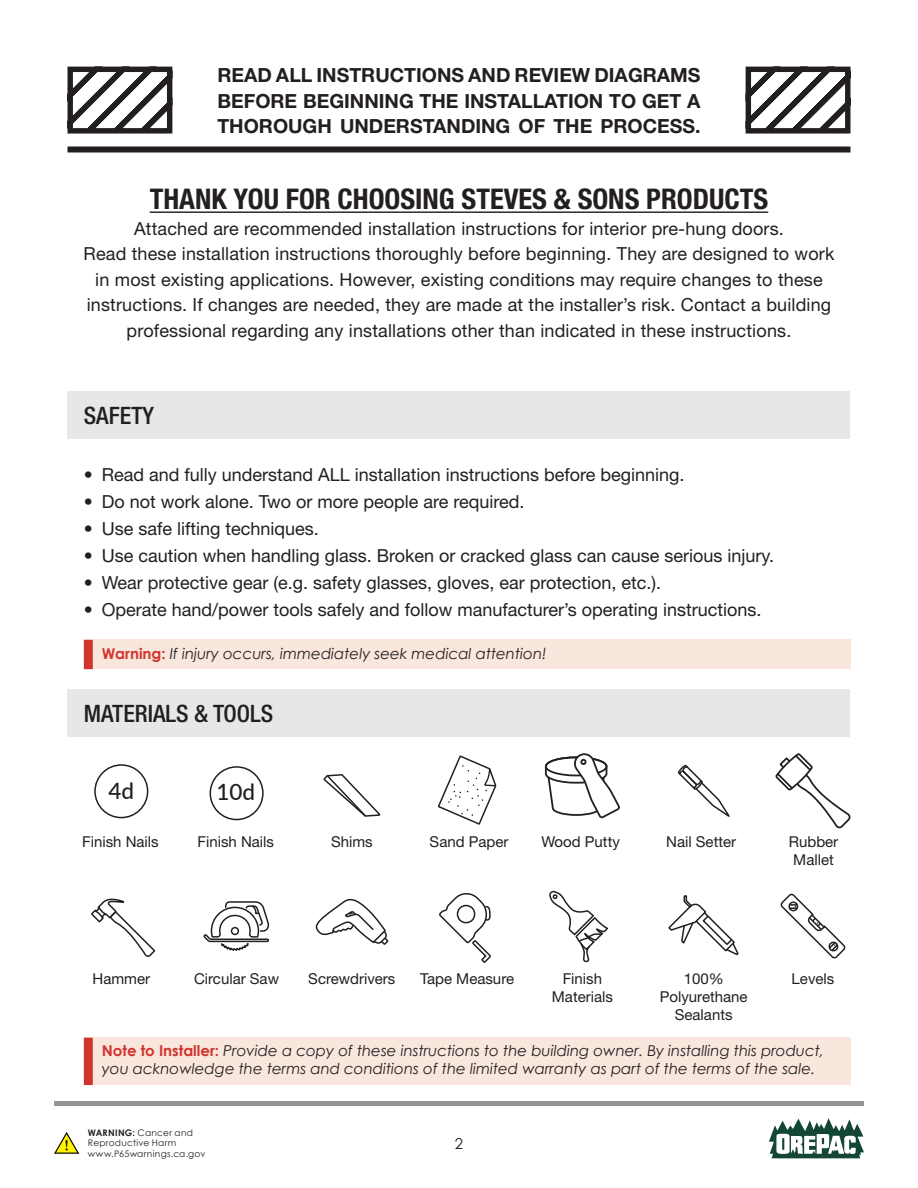
<style>
.page{position:relative;width:918px;height:1188px;background:#fff}
.page>*{position:absolute;margin:0;border:0;box-sizing:border-box;transform-origin:0 0}
.t1{font:700 condensed 28.5px "Helvetica Neue LT Std";color:#231f20}
.t2{font:500 condensed 24px "Helvetica Neue LT Std";color:#231f20}
.t3{font:500 22.5px "Lato";color:#231f20}
.t4{font:700 19.5px/25.5px "Helvetica Neue LT Std";color:#231f20;text-align:justify}
.t5{font:18px/25.5px "Helvetica Neue LT Std";letter-spacing:.01em;color:#231f20;text-align:center}
.Alert{font:italic 15px/18px "Century Gothic";color:#231f20}
.t6{font:15px/18px "Helvetica Neue LT Std";color:#231f20;text-align:center}
.t7{font:15px "Century Gothic";color:#231f20}
.t8{font:9px/10.8px "Century Gothic";letter-spacing:.03em;color:#231f20}
.s1{font-weight:700;font-style:normal;color:#cf352d}
.s2{font-weight:700}
</style>
<div class="page">
<div style="left:54px;top:1101px;width:810px;height:5px;background:#939598"></div>
<svg style="left:54px;top:1132px;width:26px;height:22px"></svg>
<svg style="left:769px;top:1118px;width:95px;height:40px"></svg>
<div style="left:68px;top:391px;width:782px;height:47px;background:#e6e7e9"></div>
<div style="left:68px;top:690px;width:782px;height:47px;background:#e6e7e9"></div>
<div style="left:84px;top:1038px;width:766px;height:47px;background:#f9e7de"></div>
<div style="left:84px;top:1038px;width:9px;height:47px;background:#cf352d"></div>
<hr style="left:150px;top:211px;width:618px;height:2px;background:#231f20">
<svg style="left:677px;top:764px;width:53px;height:53px"></svg>
<svg style="left:91px;top:898px;width:65px;height:59px"></svg>
<svg style="left:203px;top:901px;width:67px;height:50px"></svg>
<div style="left:231px;top:927px;width:8px;height:8px;border:2px solid #231f20;border-radius:50%"></div>
<svg style="left:315px;top:898px;width:74px;height:47px"></svg>
<svg style="left:439px;top:893px;width:52px;height:70px"></svg>
<svg style="left:549px;top:890px;width:59px;height:73px"></svg>
<svg style="left:323px;top:774px;width:58px;height:43px"></svg>
<div style="left:210px;top:766px;width:54px;height:54px;border:2px solid #231f20;border-radius:50%"></div>
<svg style="left:437px;top:755px;width:60px;height:70px"></svg>
<svg style="left:668px;top:895px;width:71px;height:61px"></svg>
<div style="left:94px;top:764px;width:54px;height:54px;border:2px solid #231f20;border-radius:50%"></div>
<svg style="left:545px;top:753px;width:75px;height:65px"></svg>
<div style="left:84px;top:640px;width:766px;height:29px;background:#f9e7de"></div>
<div style="left:84px;top:640px;width:9px;height:29px;background:#cf352d"></div>
<div style="left:68px;top:146px;width:782px;height:6px;background:#231f20"></div>
<svg style="left:67px;top:66px;width:106px;height:68px"></svg>
<svg style="left:745px;top:66px;width:106px;height:68px"></svg>
<svg style="left:780px;top:893px;width:66px;height:66px"></svg>
<svg style="left:775px;top:753px;width:75px;height:75px"></svg>
<p class="t4" style="left:217px;top:62px;width:485px">READ ALL INSTRUCTIONS AND REVIEW DIAGRAMS BEFORE BEGINNING THE INSTALLATION TO GET A THOROUGH UNDERSTANDING OF THE PROCESS.</p>
<p class="t1" style="left:150px;top:182px;width:620px">THANK YOU FOR CHOOSING STEVES &amp; SONS PRODUCTS</p>
<p class="t5" style="left:84px;top:215px;width:752px">Attached are recommended installation instructions for interior pre-hung doors.<br>Read these installation instructions thoroughly before beginning. They are designed to work in most existing applications. However, existing conditions may require changes to these instructions. If changes are needed, they are made at the installer’s risk. Contact a building professional regarding any installations other than indicated in these instructions.</p>
<p class="t2" style="left:84px;top:401px;width:72px">SAFETY</p>
<p class="t5" style="left:84px;top:462px;width:602px">• Read and fully understand ALL installation instructions before beginning.</p>
<p class="t5" style="left:84px;top:489px;width:442px">• Do not work alone. Two or more people are required.</p>
<p class="t5" style="left:84px;top:516px;width:237px">• Use safe lifting techniques.</p>
<p class="t5" style="left:84px;top:543px;width:692px">• Use caution when handling glass. Broken or cracked glass can cause serious injury.</p>
<p class="t5" style="left:84px;top:570px;width:579px">• Wear protective gear (e.g. safety glasses, gloves, ear protection, etc.).</p>
<p class="t5" style="left:84px;top:597px;width:679px">• Operate hand/power tools safely and follow manufacturer’s operating instructions.</p>
<p class="Alert" style="left:102px;top:644px;width:446px"><span class="s1">Warning:</span> If injury occurs, immediately seek medical attention!</p>
<p class="t2" style="left:84px;top:699px;width:191px">MATERIALS &amp; TOOLS</p>
<p class="t3" style="left:109px;top:774px;width:27px">4d</p>
<p class="t3" style="left:216px;top:776px;width:40px">10d</p>
<p class="t6" style="left:197px;top:833px;width:78px">Finish Nails</p>
<p class="t6" style="left:331px;top:833px;width:43px">Shims</p>
<p class="t6" style="left:430px;top:833px;width:80px">Sand Paper</p>
<p class="t6" style="left:542px;top:833px;width:80px">Wood Putty</p>
<p class="t6" style="left:666px;top:833px;width:71px">Nail Setter</p>
<p class="t6" style="left:789px;top:833px;width:51px;text-align:left">Rubber<br>Mallet</p>
<p class="t6" style="left:82px;top:833px;width:78px">Finish Nails</p>
<p class="t6" style="left:93px;top:969px;width:59px">Hammer</p>
<p class="t6" style="left:194px;top:969px;width:86px">Circular Saw</p>
<p class="t6" style="left:308px;top:969px;width:89px">Screwdrivers</p>
<p class="t6" style="left:420px;top:969px;width:95px">Tape Measure</p>
<p class="t6" style="left:552px;top:969px;width:63px">Finish<br>Materials</p>
<p class="t6" style="left:660px;top:969px;width:89px">100%<br>Polyurethane<br>Sealants</p>
<p class="t6" style="left:792px;top:969px;width:44px">Levels</p>
<p class="Alert" style="left:102px;top:1042px;width:724px"><span class="s1">Note to Installer:</span> Provide a copy of these instructions to the building owner. By installing this product, you acknowledge the terms and conditions of the limited warranty as part of the terms of the sale.</p>
<p class="t8" style="left:88px;top:1127px;width:119px"><span class="s2">WARNING:</span> Cancer and<br>Reproductive Harm www.P65warnings.ca.gov</p>
<p class="t7" style="left:455px;top:1133px;width:10px">2</p>
</div>
